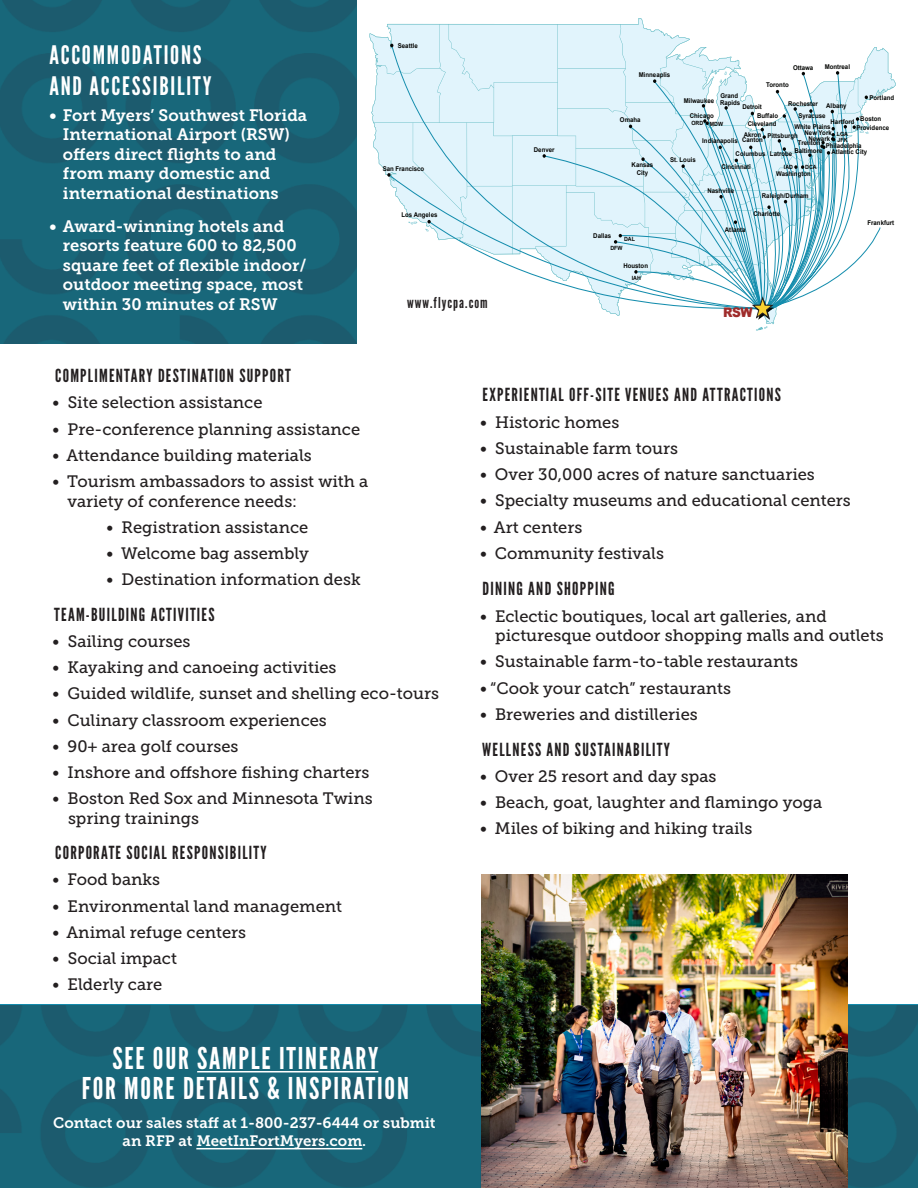
<style>
.page{position:relative;width:918px;height:1188px;background:#fff}
.page>*{position:absolute;margin:0;border:0;box-sizing:border-box;transform-origin:0 0}
.t1{font:30px "League Gothic";letter-spacing:.06em;color:#fff}
.t2{font:25.5px/30.6px "League Gothic";letter-spacing:.07em;color:#fff}
.Body_Headlines{font:18px "League Gothic";letter-spacing:.07em;color:#231f20}
.t3{font:16.5px/19.5px "Museo Slab 500";color:#231f20}
.t4{font:16.5px/19.5px "Museo Slab 700";color:#fff}
.t5{font:15px/18px "Museo Slab 700";color:#fff;text-align:center}
.Body_Headlines-2{font:15px "League Gothic";letter-spacing:.07em;color:#231f20}
.t6{font:900 13.2px "Arial";color:#9f2c2b;scale:.93 1}
.t7{font:700 6.6px/7.9px "Arial";color:#040503;scale:.93 1}
.t8{font:700 5.7px "Arial";color:#040503;scale:.93 1}
</style>
<div class="page">
<img style="left:0;top:0;width:357px;height:343px">
<img style="left:0;top:1005px;width:918px;height:183px">
<img style="left:482px;top:875px;width:366px;height:313px">
<hr style="left:196px;top:1148px;width:166px;height:1px;background:#fff">
<hr style="left:197px;top:1071px;width:181px;height:1px;background:#fff">
<svg style="left:0;top:18px;width:896px;height:313px"></svg>
<p class="t2" style="left:49px;top:40px;width:164px">ACCOMMODATIONS<br>AND ACCESSIBILITY</p>
<p class="t4" style="left:63px;top:106px;width:246px;text-indent:-14px">• Fort Myers’ Southwest Florida<br>International Airport (RSW) offers direct flights to and from many domestic and international destinations</p>
<p class="t4" style="left:63px;top:217px;width:245px;text-indent:-14px">• Award-winning hotels and resorts feature 600 to 82,500 square feet of flexible indoor/ outdoor meeting space, most within 30 minutes of RSW</p>
<p class="t7" style="left:398px;top:41px;width:23px">Seattle</p>
<p class="t7" style="left:793px;top:63px;width:23px">Ottawa</p>
<p class="t7" style="left:825px;top:63px;width:29px">Montreal</p>
<p class="t7" style="left:639px;top:71px;width:35px">Minneaplis</p>
<p class="t7" style="left:620px;top:116px;width:24px">Omaha</p>
<p class="t7" style="left:766px;top:81px;width:26px">Toronto</p>
<p class="t7" style="left:684px;top:93px;width:62px;line-height:5.1px;text-indent:37px">Grand<br>Milwaukee Rapids</p>
<p class="t7" style="left:690px;top:112px;width:27px">Chicago</p>
<p class="t7" style="left:702px;top:137px;width:40px">Indianapolis</p>
<p class="t7" style="left:670px;top:156px;width:29px">St. Louis</p>
<p class="t7" style="left:869px;top:94px;width:28px">Portland</p>
<p class="t7" style="left:788px;top:100px;width:34px">Rochester</p>
<p class="t7" style="left:826px;top:101px;width:23px">Albany</p>
<p class="t7" style="left:742px;top:103px;width:23px">Detroit</p>
<p class="t7" style="left:748px;top:119px;width:32px">Cleveland</p>
<p class="t7" style="left:798px;top:112px;width:31px">Syracuse</p>
<p class="t7" style="left:757px;top:112px;width:24px">Buffalo</p>
<p class="t7" style="left:860px;top:115px;width:24px">Boston</p>
<p class="t7" style="left:832px;top:143px;width:40px;line-height:6.3px;text-indent:-34px">Trenton Philadelphia<br>Atlantic City</p>
<p class="t7" style="left:831px;top:118px;width:27px">Hartford</p>
<p class="t8" style="left:691px;top:120px;width:36px">ORD MDW</p>
<p class="t7" style="left:794px;top:123px;width:40px">White Plains</p>
<p class="t7" style="left:856px;top:124px;width:37px">Providence</p>
<p class="t7" style="left:805px;top:129px;width:31px">New York</p>
<p class="t7" style="left:744px;top:131px;width:20px">Akron</p>
<p class="t8" style="left:837px;top:130px;width:14px">LGA</p>
<p class="t7" style="left:742px;top:136px;width:24px">Canton</p>
<p class="t7" style="left:767px;top:131px;width:34px">Pittsburgh</p>
<p class="t7" style="left:736px;top:150px;width:62px">Columbus Latrobe</p>
<p class="t7" style="left:808px;top:135px;width:25px">Newark</p>
<p class="t8" style="left:838px;top:136px;width:12px">JFK</p>
<p class="t7" style="left:534px;top:146px;width:24px">Denver</p>
<p class="t7" style="left:794px;top:147px;width:32px">Baltimore</p>
<p class="t7" style="left:776px;top:170px;width:39px">Washington</p>
<p class="t7" style="left:632px;top:161px;width:25px;text-align:center">Kansas<br>City</p>
<p class="t7" style="left:721px;top:163px;width:33px">Cincinnati</p>
<p class="t7" style="left:707px;top:187px;width:30px">Nashville</p>
<p class="t7" style="left:725px;top:226px;width:24px">Atlanta</p>
<p class="t7" style="left:383px;top:165px;width:46px">San Francisco</p>
<p class="t8" style="left:784px;top:163px;width:11px">IAD</p>
<p class="t8" style="left:805px;top:163px;width:14px">DCA</p>
<p class="t7" style="left:762px;top:192px;width:52px">Raleigh/Durham</p>
<p class="t7" style="left:753px;top:210px;width:30px">Charlotte</p>
<p class="t7" style="left:401px;top:211px;width:40px">Los Angeles</p>
<p class="t7" style="left:867px;top:219px;width:30px">Frankfurt</p>
<p class="t7" style="left:593px;top:232px;width:21px">Dallas</p>
<p class="t8" style="left:624px;top:236px;width:13px">DAL</p>
<p class="t8" style="left:610px;top:244px;width:15px">DFW</p>
<p class="t7" style="left:623px;top:262px;width:28px">Houston</p>
<p class="Body_Headlines-2" style="left:407px;top:294px;width:82px">www.flycpa.com</p>
<p class="t8" style="left:632px;top:274px;width:11px">IAH</p>
<p class="t6" style="left:723px;top:303px;width:33px">RSW</p>
<p class="Body_Headlines" style="left:55px;top:366px;width:237px">COMPLIMENTARY DESTINATION SUPPORT</p>
<p class="t3" style="left:53px;top:393px;width:211px">• Site selection assistance</p>
<p class="t3" style="left:53px;top:419px;width:309px">• Pre-conference planning assistance</p>
<p class="t3" style="left:53px;top:446px;width:261px">• Attendance building materials</p>
<p class="t3" style="left:67px;top:472px;width:302px;text-indent:-15px">• Tourism ambassadors to assist with a variety of conference needs:</p>
<p class="t3" style="left:107px;top:518px;width:203px">• Registration assistance</p>
<p class="t3" style="left:107px;top:544px;width:204px">• Welcome bag assembly</p>
<p class="t3" style="left:107px;top:570px;width:256px">• Destination information desk</p>
<p class="Body_Headlines" style="left:54px;top:604px;width:162px">TEAM-BUILDING ACTIVITIES</p>
<p class="t3" style="left:53px;top:632px;width:140px">• Sailing courses</p>
<p class="t3" style="left:53px;top:658px;width:286px">• Kayaking and canoeing activities</p>
<p class="t3" style="left:53px;top:684px;width:388px">• Guided wildlife, sunset and shelling eco‑ tours</p>
<p class="t3" style="left:53px;top:710px;width:276px">• Culinary classroom experiences</p>
<p class="t3" style="left:53px;top:737px;width:188px">• 90+ area golf courses</p>
<p class="t3" style="left:53px;top:763px;width:318px">• Inshore and offshore fishing charters</p>
<p class="t3" style="left:68px;top:789px;width:306px;text-indent:-15px">• Boston Red Sox and Minnesota Twins spring trainings</p>
<p class="Body_Headlines" style="left:55px;top:842px;width:213px">CORPORATE SOCIAL RESPONSIBILITY</p>
<p class="t3" style="left:53px;top:870px;width:109px">• Food banks</p>
<p class="t3" style="left:53px;top:896px;width:291px">• Environmental land management</p>
<p class="t3" style="left:53px;top:922px;width:195px">• Animal refuge centers</p>
<p class="t3" style="left:53px;top:949px;width:126px">• Social impact</p>
<p class="t3" style="left:53px;top:975px;width:111px">• Elderly care</p>
<p class="t1" style="left:112px;top:1041px;width:268px">SEE OUR SAMPLE ITINERARY</p>
<p class="t1" style="left:82px;top:1071px;width:329px">FOR MORE DETAILS &amp; INSPIRATION</p>
<p class="t5" style="left:53px;top:1114px;width:384px">Contact our sales staff at 1-800-237-6444 or submit an RFP at MeetInFortMyers.com.</p>
<p class="Body_Headlines" style="left:483px;top:385px;width:300px">EXPERIENTIAL OFF-SITE VENUES AND ATTRACTIONS</p>
<p class="t3" style="left:480px;top:412px;width:141px">• Historic homes</p>
<p class="t3" style="left:480px;top:439px;width:200px">• Sustainable farm tours</p>
<p class="t3" style="left:480px;top:465px;width:336px">• Over 30,000 acres of nature sanctuaries</p>
<p class="t3" style="left:480px;top:491px;width:372px">• Specialty museums and educational centers</p>
<p class="t3" style="left:480px;top:517px;width:104px">• Art centers</p>
<p class="t3" style="left:480px;top:544px;width:185px">• Community festivals</p>
<p class="Body_Headlines" style="left:483px;top:579px;width:133px">DINING AND SHOPPING</p>
<p class="t3" style="left:495px;top:606px;width:390px;text-indent:-15px">• Eclectic boutiques, local art galleries, and picturesque outdoor shopping malls and outlets</p>
<p class="t3" style="left:480px;top:652px;width:320px">• Sustainable farm-to-table restaurants</p>
<p class="t3" style="left:480px;top:678px;width:252px">• “Cook your catch” restaurants</p>
<p class="t3" style="left:480px;top:704px;width:219px">• Breweries and distilleries</p>
<p class="Body_Headlines" style="left:482px;top:739px;width:189px">WELLNESS AND SUSTAINABILITY</p>
<p class="t3" style="left:480px;top:766px;width:238px">• Over 25 resort and day spas</p>
<p class="t3" style="left:480px;top:793px;width:344px">• Beach, goat, laughter and flamingo yoga</p>
<p class="t3" style="left:480px;top:819px;width:274px">• Miles of biking and hiking trails</p>
</div>
